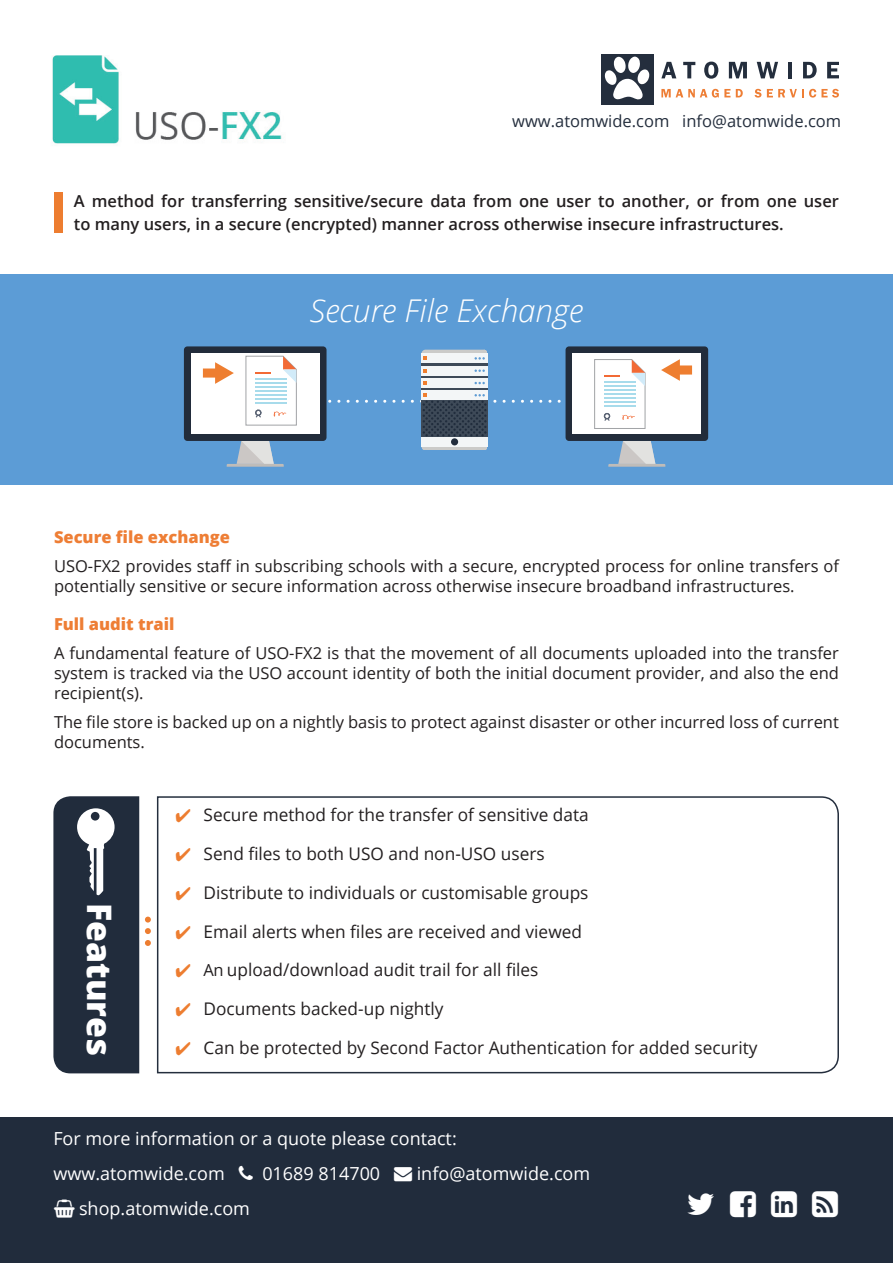
<style>
.page{position:relative;width:893px;height:1263px;background:#fff}
.page>*{position:absolute;margin:0;border:0;box-sizing:border-box;transform-origin:0 0}
.t1{font:800 33.75px "Open Sans";color:#fff}
.t2{font:italic 300 31.35px "Open Sans";color:#fff}
.t3{font:18px "Open Sans";color:#fff}
.t4{font:17.4px "Open Sans";color:#231f20}
.t5{font:16.5px/20.1px "Open Sans";color:#231f20}
.t6{font:600 16.5px/22.5px "Open Sans";color:#231f20}
.t7{font:16.5px "Open Sans";color:#242e3d}
.t8{font:800 16.5px "Open Sans";color:#ee7e35}
.s1{color:#ed7d30}
.s2{font-size:16.65px}
</style>
<div class="page">
<div style="left:0;top:274px;width:893px;height:211px;background:#5c9cd6"></div>
<div style="left:54px;top:192px;width:8px;height:40px;background:#ed7d30"></div>
<svg style="left:661px;top:89px;width:69px;height:9px"></svg>
<svg style="left:736px;top:89px;width:7px;height:8px"></svg>
<svg style="left:754px;top:89px;width:7px;height:9px"></svg>
<svg style="left:767px;top:89px;width:72px;height:9px"></svg>
<svg style="left:661px;top:62px;width:15px;height:16px"></svg>
<svg style="left:683px;top:62px;width:12px;height:16px"></svg>
<svg style="left:704px;top:62px;width:14px;height:17px"></svg>
<svg style="left:729px;top:62px;width:18px;height:16px"></svg>
<svg style="left:757px;top:62px;width:21px;height:16px"></svg>
<hr style="left:788px;top:62px;width:4px;height:16px;background:#242e3d">
<svg style="left:803px;top:62px;width:14px;height:16px"></svg>
<svg style="left:827px;top:62px;width:12px;height:16px"></svg>
<div style="left:601px;top:54px;width:53px;height:50px;background:#242e3d"></div>
<svg style="left:605px;top:57px;width:44px;height:43px"></svg>
<div style="left:0;top:1117px;width:893px;height:146px;background:#212c3c"></div>
<img style="left:52px;top:56px;width:67px;height:88px">
<img style="left:135px;top:111px;width:147px;height:29px">
<div style="left:184px;top:346px;width:142px;height:95px;background:#222c3b;border-radius:3px"></div>
<div style="left:191px;top:354px;width:128px;height:80px;background:#fff"></div>
<div style="left:566px;top:346px;width:142px;height:95px;background:#222c3b;border-radius:3px"></div>
<div style="left:573px;top:354px;width:128px;height:80px;background:#fff"></div>
<svg style="left:201px;top:350px;width:491px;height:117px"></svg>
<svg style="left:156px;top:796px;width:683px;height:278px"></svg>
<svg style="left:145px;top:940px;width:6px;height:6px"></svg>
<svg style="left:145px;top:928px;width:6px;height:6px"></svg>
<svg style="left:145px;top:917px;width:6px;height:5px"></svg>
<svg style="left:53px;top:796px;width:86px;height:277px;background:#313b4a"></svg>
<p class="t7" style="left:512px;top:110px;width:330px">www.atomwide.com info@atomwide.com</p>
<p class="t6" style="left:74px;top:190px;width:766px">A method for transferring sensitive/secure data from one user to another, or from one user to many users, in a secure (encrypted) manner across otherwise insecure infrastructures.</p>
<p class="t2" style="left:310px;top:289px;width:275px">Secure File Exchange</p>
<p class="t8" style="left:54px;top:525px;width:177px">Secure file exchange</p>
<p class="t5" style="left:54px;top:555px;width:786px">USO-FX2 provides staff in subscribing schools with a secure, encrypted process for online transfers of potentially sensitive or secure information across otherwise insecure broadband infrastructures.</p>
<p class="t8" style="left:54px;top:612px;width:122px">Full audit trail</p>
<p class="t5" style="left:54px;top:642px;width:786px;text-align:justify">A fundamental feature of USO-FX2 is that the movement of all documents uploaded into the transfer system is tracked via the USO account identity of both the initial document provider, and also the end recipient(s).</p>
<p class="t5" style="left:54px;top:711px;width:786px">The file store is backed up on a nightly basis to protect against disaster or other incurred loss of current documents.</p>
<p class="t1" style="left:125px;top:903px;width:155px;rotate:90deg">Features</p>
<p class="t4" style="left:175px;top:803px;width:415px"><span class="s1">✔</span> Secure method for the transfer of sensitive data</p>
<p class="t4" style="left:175px;top:841px;width:371px"><span class="s1">✔</span> Send files to both USO and non-USO users</p>
<p class="t4" style="left:175px;top:880px;width:415px"><span class="s1">✔</span> Distribute to individuals or customisable groups</p>
<p class="t4" style="left:175px;top:919px;width:408px"><span class="s1">✔</span> Email alerts when files are received and viewed</p>
<p class="t4" style="left:175px;top:958px;width:365px"><span class="s1">✔</span> <span class="s2">An</span> upload/download audit trail for all files</p>
<p class="t4" style="left:175px;top:997px;width:270px"><span class="s1">✔</span> Documents backed-up nightly</p>
<p class="t4" style="left:175px;top:1036px;width:584px"><span class="s1">✔</span> Can be protected by Second Factor Authentication for added security</p>
<p class="t3" style="left:53px;top:1126px;width:405px">For more information or a quote please contact:</p>
<p class="t3" style="left:53px;top:1161px;width:173px">www.atomwide.com</p>
<p class="t3" style="left:262px;top:1161px;width:329px">01689 814700 → info@atomwide.com</p>
<p class="t3" style="left:79px;top:1196px;width:172px">shop.atomwide.com</p>
</div>
